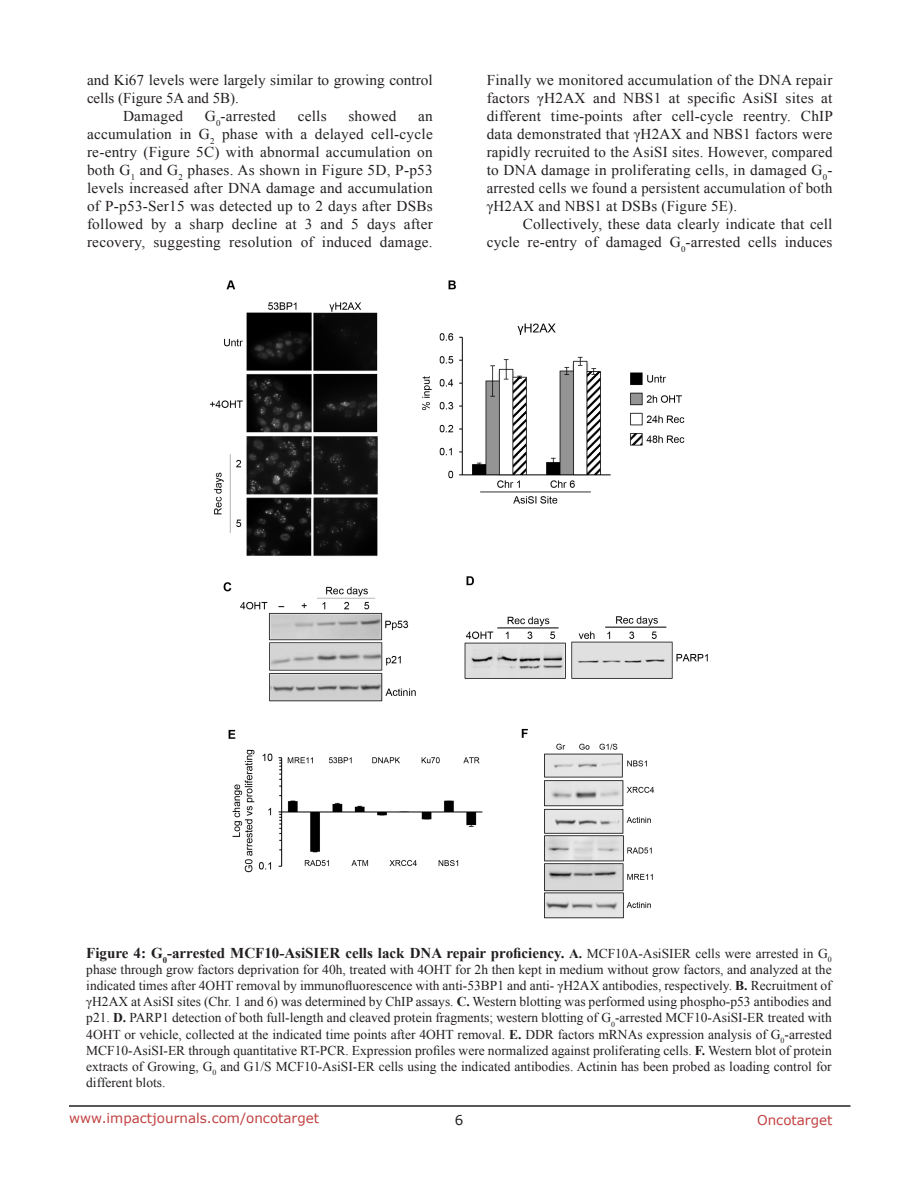
<style>
.page{position:relative;width:918px;height:1188px;background:#fff}
.page>*{position:absolute;margin:0;border:0;box-sizing:border-box;transform-origin:0 0}
.BodyText{font:15px/18px "Times New Roman";letter-spacing:.01em;color:#231f20;text-align:justify}
.figuretext{font:700 15px "Times New Roman";color:#231f20}
.figuretext-2{font:13.5px/16.2px "Times New Roman";color:#231f20;text-align:justify}
.t1{font:13.5px "Verdana";color:#c24141}
.t2{font:13.5px "Verdana";color:#231f20}
.s1{font-size:13.5px}
.s2{font-weight:400;font-size:13.5px}
.s3{font-weight:700}
</style>
<div class="page">
<hr style="left:69px;top:1105px;width:781px;height:2px;background:#231f20">
<img style="left:210px;top:280px;width:498px;height:639px">
<p class="BodyText" style="left:87px;top:71px;width:347px">and Ki67 levels were largely similar to growing control cells (Figure 5A and 5B).</p>
<p class="BodyText" style="left:123px;top:107px;width:62px">Damaged</p>
<p class="BodyText" style="left:205px;top:107px;width:73px">G<sub>0</sub>-arrested</p>
<p class="BodyText" style="left:298px;top:107px;width:30px">cells</p>
<p class="BodyText" style="left:348px;top:107px;width:49px">showed</p>
<p class="BodyText" style="left:87px;top:107px;width:347px;text-indent:331px">an accumulation in G<sub>2</sub> phase with a delayed cell-cycle re-entry (Figure 5C) with abnormal accumulation on both G<sub>1</sub> and G<sub>2</sub> phases. As shown in Figure 5D, P-p53 levels increased after DNA damage and accumulation of P-p53-Ser15 was detected up to 2 days after DSBs followed by a sharp decline at 3 and 5 days after recovery, suggesting resolution of induced damage.</p>
<p class="BodyText" style="left:487px;top:71px;width:348px">Finally we monitored accumulation of the DNA repair factors γH2AX and NBS1 at specific AsiSI sites at different time-points after cell-cycle reentry. ChIP data demonstrated that γH2AX and NBS1 factors were rapidly recruited to the AsiSI sites. However, compared to DNA damage in proliferating cells, in damaged G<sub>0</sub>- arrested cells we found a persistent accumulation of both γH2AX and NBS1 at DSBs (Figure 5E).</p>
<p class="BodyText" style="left:487px;top:215px;width:347px;text-align:right">Collectively, these data clearly indicate that cell cycle re-entry of damaged G<sub>0</sub>-arrested cells induces</p>
<p class="figuretext" style="left:86px;top:942px;width:747px">Figure 4: G<sub>0</sub>-arrested MCF10-AsiSIER cells lack DNA repair proficiency. <span class="s1">A.</span> <span class="s2">MCF10A-AsiSIER cells were arrested in G</span><sub>0</sub></p>
<p class="figuretext-2" style="left:86px;top:961px;width:747px">phase through grow factors deprivation for 40h, treated with 4OHT for 2h then kept in medium without grow factors, and analyzed at the indicated times after 4OHT removal by immunofluorescence with anti-53BP1 and anti- γH2AX antibodies, respectively. <span class="s3">B.</span> Recruitment of γH2AX at AsiSI sites (Chr. 1 and 6) was determined by ChIP assays. <span class="s3">C.</span> Western blotting was performed using phospho-p53 antibodies and p21. <span class="s3">D.</span> PARP1 detection of both full-length and cleaved protein fragments; western blotting of G<sub>0</sub>-arrested MCF10-AsiSI-ER treated with 4OHT or vehicle, collected at the indicated time points after 4OHT removal. <span class="s3">E.</span> DDR factors mRNAs expression analysis of G<sub>0</sub>-arrested MCF10-AsiSI-ER through quantitative RT-PCR. Expression profiles were normalized against proliferating cells. <span class="s3">F.</span> Western blot of protein extracts of Growing, G<sub>0</sub> and G1/S MCF10-AsiSI-ER cells using the indicated antibodies. Actinin has been probed as loading control for different blots.</p>
<p class="t1" style="left:69px;top:1109px;width:252px">www.impactjournals.com/oncotarget</p>
<p class="t2" style="left:455px;top:1111px;width:10px">6</p>
<p class="t1" style="left:757px;top:1111px;width:77px">Oncotarget</p>
</div>
